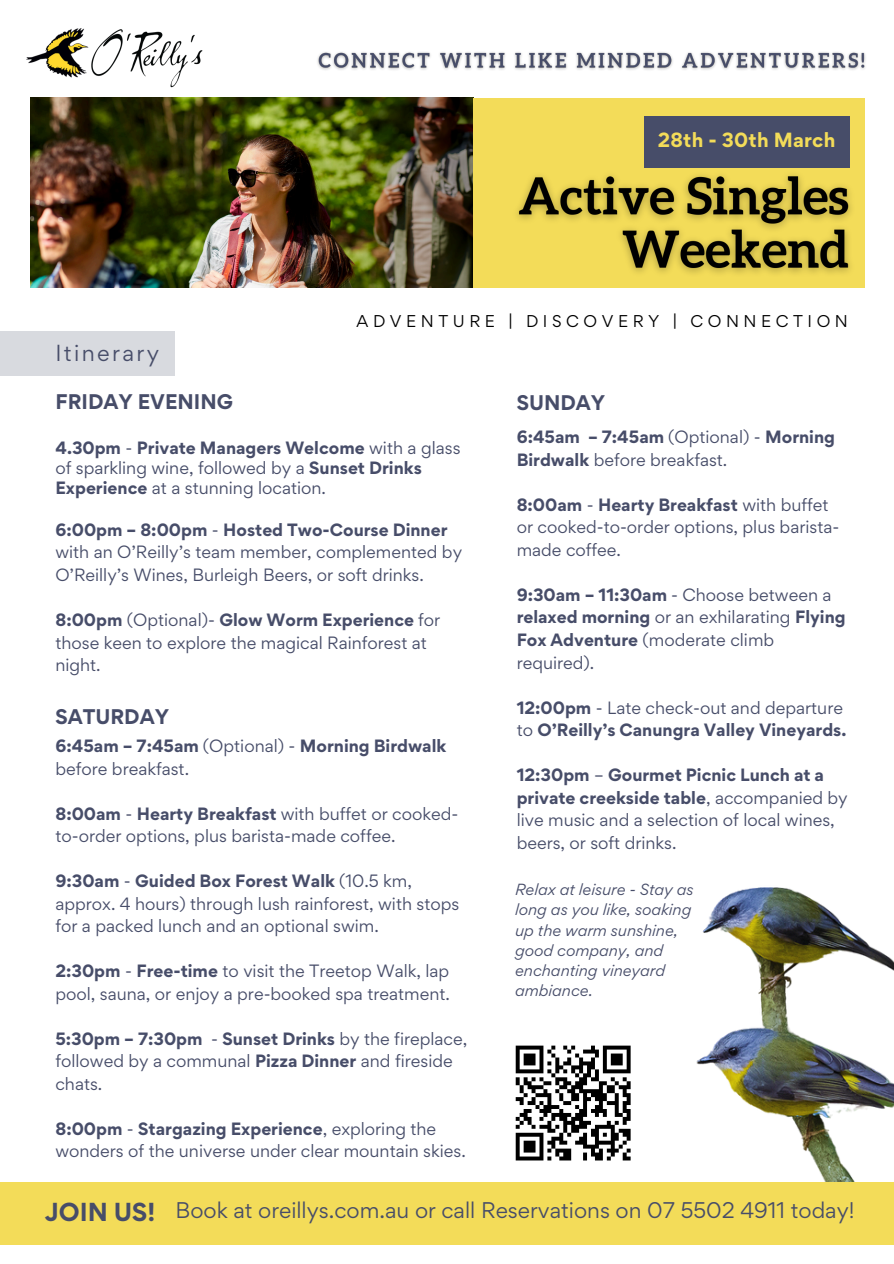
<style>
.page{position:relative;width:894px;height:1264px;background:#fff}
.page>*{position:absolute;margin:0;border:0;box-sizing:border-box;transform-origin:0 0}
.t1{font:700 23.25px "Gordita";color:#474d69}
.t2{font:20.7px "Gordita";letter-spacing:.115em;color:#474d69}
.t3{font:20.25px "Gordita";color:#474d69}
.t4{font:700 18.9px "Gordita";color:#474d69}
.t5{font:700 18.3px "Gordita";letter-spacing:.015em;color:#f3dc59}
.t6{font:15.9px/22.5px "Gordita";color:#474d69}
.t7{font:700 15.9px/22.5px "Gordita";color:#474d69}
.t8{font:15.3px "Gordita";letter-spacing:.3em;color:#000}
.t9{font:italic 14.4px/20.2px "Gordita";color:#474d69}
.s1{font-weight:700}
.s2{font-weight:400}
</style>
<div class="page">
<img style="left:30px;top:98px;width:192px;height:189px">
<img style="left:222px;top:98px;width:251px;height:189px">
<div style="left:473px;top:98px;width:391px;height:189px;background:#f3dc59"></div>
<div style="left:643px;top:116px;width:206px;height:52px;background:#474d69"></div>
<div style="left:0;top:331px;width:175px;height:45px;background:#d8dadf"></div>
<div style="left:0;top:1181px;width:893px;height:63px;background:#f3dc59"></div>
<img style="left:696px;top:887px;width:197px;height:294px">
<svg style="left:515px;top:1045px;width:116px;height:116px"></svg>
<img style="left:317px;top:52px;width:549px;height:18px">
<img style="left:517px;top:165px;width:335px;height:109px">
<img style="left:26px;top:28px;width:177px;height:60px">
<p class="t5" style="left:657px;top:127px;width:179px">28th - 30th March</p>
<p class="t8" style="left:356px;top:310px;width:492px">ADVENTURE | DISCOVERY | CONNECTION</p>
<p class="t2" style="left:55px;top:339px;width:105px">Itinerary</p>
<p class="t4" style="left:55px;top:388px;width:179px">FRIDAY EVENING</p>
<p class="t6" style="left:55px;top:437px;width:406px;line-height:20.2px"><span class="s1">4.30pm</span> - <span class="s1">Private Managers Welcome</span> with a glass of sparkling wine, followed by a <span class="s1">Sunset Drinks<br>Experience</span> at a stunning location.</p>
<h5 class="t6" style="left:55px;top:518px;width:408px"><span class="s1">6:00pm – 8:00pm</span> - <span class="s1">Hosted Two-Course Dinner </span>with an O’Reilly’s team member, complemented by<br>O’Reilly’s Wines, Burleigh Beers, or soft drinks.</h5>
<h4 class="t6" style="left:55px;top:608px;width:386px"><span class="s1">8:00pm</span> (Optional)- <span class="s1">Glow Worm Experience</span> for those keen to explore the magical Rainforest at night.</h4>
<h6 class="t4" style="left:55px;top:703px;width:115px">SATURDAY</h6>
<h3 class="t7" style="left:55px;top:734px;width:392px">6:45am – 7:45am <span class="s2">(Optional) -</span> Morning Birdwalk <span class="s2">before breakfast.</span></h3>
<p class="t6" style="left:55px;top:802px;width:404px"><span class="s1">8:00am</span> - <span class="s1">Hearty Breakfast</span> with buffet or cooked&shy;to-order options, plus barista-made coffee.</p>
<p class="t6" style="left:55px;top:869px;width:405px"><span class="s1">9:30am</span> - <span class="s1">Guided Box Forest Walk</span> (10.5 km, approx. 4 hours) through lush rainforest, with stops for a packed lunch and an optional swim.</p>
<p class="t6" style="left:55px;top:959px;width:396px"><span class="s1">2:30pm</span> - <span class="s1">Free-time</span> to visit the Treetop Walk, lap pool, sauna, or enjoy a pre-booked spa treatment.</p>
<p class="t6" style="left:55px;top:1027px;width:413px"><span class="s1">5:30pm – 7:30pm</span> - <span class="s1">Sunset Drinks</span> by the fireplace, followed by a communal <span class="s1">Pizza Dinner</span> and fireside</p>
<p class="t6" style="left:55px;top:1072px;width:48px">chats.</p>
<p class="t6" style="left:55px;top:1117px;width:412px"><span class="s1">8:00pm</span> - <span class="s1">Stargazing Experience</span>, exploring the wonders of the universe under clear mountain skies.</p>
<p class="t4" style="left:516px;top:389px;width:90px">SUNDAY</p>
<p class="t7" style="left:516px;top:426px;width:320px">6:45am – 7:45am <span class="s2">(Optional) -</span> Morning<br>Birdwalk <span class="s2">before breakfast.</span></p>
<p class="t6" style="left:516px;top:493px;width:324px"><span class="s1">8:00am</span> - <span class="s1">Hearty Breakfast</span> with buffet or cooked-to-order options, plus barista&shy;made coffee.</p>
<p class="t6" style="left:516px;top:583px;width:330px"><span class="s1">9:30am – 11:30am</span> - Choose between a <span class="s1">relaxed morning</span> or an exhilarating <span class="s1">Flying<br>Fox Adventure</span> (moderate climb required).</p>
<p class="t7" style="left:516px;top:696px;width:331px">12:00pm <span class="s2">- Late check-out and departure to</span> O’Reilly’s Canungra Valley Vineyards.</p>
<p class="t6" style="left:516px;top:763px;width:332px"><span class="s1">12:30pm</span> – <span class="s1">Gourmet Picnic Lunch at a private creekside table</span>, accompanied by live music and a selection of local wines, beers, or soft drinks.</p>
<p class="t9" style="left:515px;top:879px;width:180px">Relax at leisure - Stay as long as you like, soaking up the warm sunshine, good company, and enchanting vineyard ambiance.</p>
<p class="t1" style="left:44px;top:1196px;width:112px">JOIN US!</p>
<p class="t3" style="left:175px;top:1196px;width:680px">Book at oreillys.com.au or call Reservations on 07 5502 4911 today!</p>
</div>
